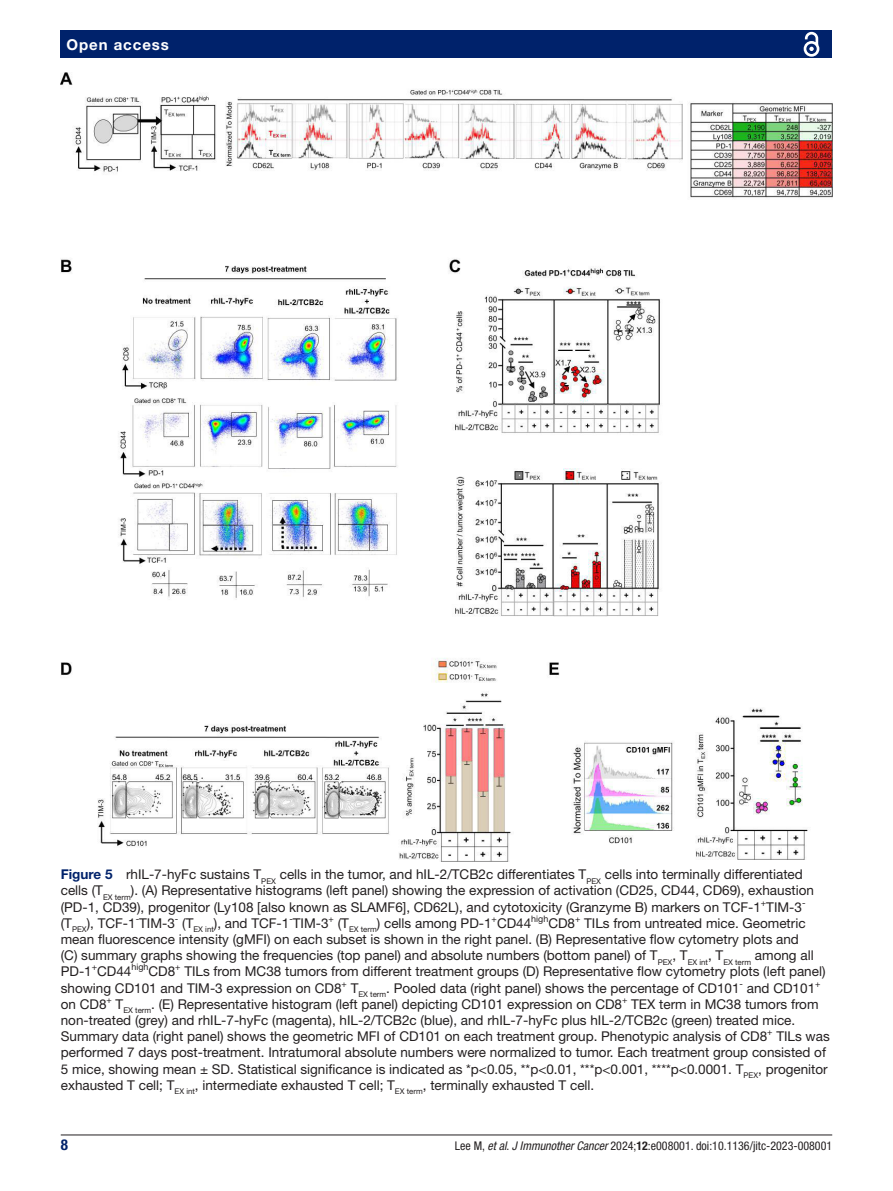
<style>
.page{position:relative;width:893px;height:1191px;background:#fff}
.page>*{position:absolute;margin:0;border:0;box-sizing:border-box;transform-origin:0 0}
.t1{font:700 15px "Helvetica Neue LT Std";letter-spacing:.065em;color:#fff}
.t2{font:700 condensed 15px "Helvetica Neue LT Std";color:#00226b}
.t3{font:13.5px/16.2px "Helvetica Neue LT Std";color:#231f20}
.t4{font:condensed 12px "Helvetica Neue LT Std";color:#231f20}
.t5{font:9px "Helvetica Neue LT Std";color:#231f20}
.s1{font-weight:700;color:#00226b}
.s2{font-style:italic}
.s3{font-weight:700}
</style>
<div class="page">
<hr style="left:61px;top:1134px;width:771px;height:1px;background:#231f20">
<div style="left:61px;top:31px;width:771px;height:27px;background:#00226b"></div>
<svg style="left:803px;top:31px;width:17px;height:26px"></svg>
<img style="left:61px;top:73px;width:771px;height:788px">
<p class="t1" style="left:66px;top:35px;width:104px">Open access</p>
<p class="t3" style="left:61px;top:866px;width:755px"><span class="s1">Figure 5</span> rhIL-7-hyFc sustains T<sub>PEX</sub> cells in the tumor, and hIL-2/TCB2c differentiates T<sub>PEX</sub> cells into terminally differentiated cells (T<sub>EX</sub> <sub>term</sub>). (A) Representative histograms (left panel) showing the expression of activation (CD25, CD44, CD69), exhaustion (PD-1, CD39), progenitor (Ly108 [also known as SLAMF6], CD62L), and cytotoxicity (Granzyme B) markers on TCF-1 TIM-3</p>
<p class="t5" style="left:761px;top:897px;width:7px">+</p>
<p class="t5" style="left:802px;top:897px;width:5px">-</p>
<p class="t5" style="left:492px;top:913px;width:7px">+</p>
<p class="t5" style="left:531px;top:913px;width:19px">high</p>
<p class="t3" style="left:548px;top:914px;width:28px">CD8</p>
<p class="t5" style="left:575px;top:913px;width:7px">+</p>
<p class="t5" style="left:289px;top:913px;width:5px">-</p>
<p class="t5" style="left:329px;top:913px;width:7px">+</p>
<p class="t3" style="left:338px;top:914px;width:195px">(T<sub>EX</sub> <sub>term</sub>) cells among PD-1 CD44</p>
<p class="t3" style="left:61px;top:914px;width:116px">(T<sub>PEX</sub>), TCF-1 TIM-3</p>
<p class="t3" style="left:61px;top:914px;width:754px;text-indent:523px">TILs from untreated mice. Geometric mean fluorescence intensity (gMFI) on each subset is shown in the right panel. (B) Representative flow cytometry plots and (C) summary graphs showing the frequencies (top panel) and absolute numbers (bottom panel) of T<sub>PEX</sub>, T<sub>EX</sub> <sub>int</sub>, T<sub>EX</sub> <sub>term</sub> among all PD-1 CD44</p>
<p class="t5" style="left:136px;top:913px;width:5px">-</p>
<p class="t5" style="left:175px;top:913px;width:5px">-</p>
<p class="t3" style="left:182px;top:914px;width:148px">(T<sub>EX</sub> <sub>int</sub>), and TCF-1 TIM-3</p>
<p class="t5" style="left:92px;top:961px;width:7px">+</p>
<p class="t5" style="left:131px;top:961px;width:19px">high</p>
<p class="t3" style="left:148px;top:963px;width:28px">CD8</p>
<p class="t5" style="left:175px;top:961px;width:7px">+</p>
<p class="t3" style="left:61px;top:963px;width:766px;text-indent:124px">TILs from MC38 tumors from different treatment groups (D) Representative flow cytometry plots (left panel) showing CD101 and TIM-3 expression on CD8</p>
<p class="t5" style="left:342px;top:978px;width:7px">+</p>
<p class="t3" style="left:351px;top:979px;width:390px">T<sub>EX</sub> <sub>term</sub>. Pooled data (right panel) shows the percentage of CD101</p>
<p class="t5" style="left:740px;top:978px;width:5px">-</p>
<p class="t3" style="left:747px;top:979px;width:70px">and CD101</p>
<p class="t5" style="left:815px;top:978px;width:7px">+</p>
<p class="t3" style="left:61px;top:995px;width:47px">on CD8</p>
<p class="t5" style="left:107px;top:994px;width:7px">+</p>
<p class="t3" style="left:116px;top:995px;width:508px">T<sub>EX</sub> <sub>term</sub>. (E) Representative histogram (left panel) depicting CD101 expression on CD8</p>
<p class="t5" style="left:622px;top:994px;width:7px">+</p>
<p class="t3" style="left:61px;top:995px;width:759px;text-indent:570px">TEX term in MC38 tumors from non-treated (grey) and rhIL-7-hyFc (magenta), hIL-2/TCB2c (blue), and rhIL-7-hyFc plus hIL-2/TCB2c (green) treated mice.<br>Summary data (right panel) shows the geometric MFI of CD101 on each treatment group. Phenotypic analysis of CD8</p>
<p class="t5" style="left:767px;top:1026px;width:7px">+</p>
<p class="t3" style="left:61px;top:1028px;width:771px;text-indent:716px">TILs was performed 7 days post-treatment. Intratumoral absolute numbers were normalized to tumor. Each treatment group consisted of 5 mice, showing mean ± SD. Statistical significance is indicated as *p&lt;0.05, **p&lt;0.01, ***p&lt;0.001, ****p&lt;0.0001. T<sub>PEX</sub>, progenitor exhausted T cell; T<sub>EX</sub> <sub>int</sub>, intermediate exhausted T cell; T<sub>EX</sub> <sub>term</sub>, terminally exhausted T cell.</p>
<p class="t2" style="left:61px;top:1135px;width:9px">8</p>
<p class="t4" style="left:455px;top:1138px;width:379px">Lee M, <span class="s2">et al</span>. <span class="s2">J Immunother Cancer</span> 2024;<span class="s3">12</span>:e008001. doi:10.1136/jitc-2023-008001</p>
</div>
